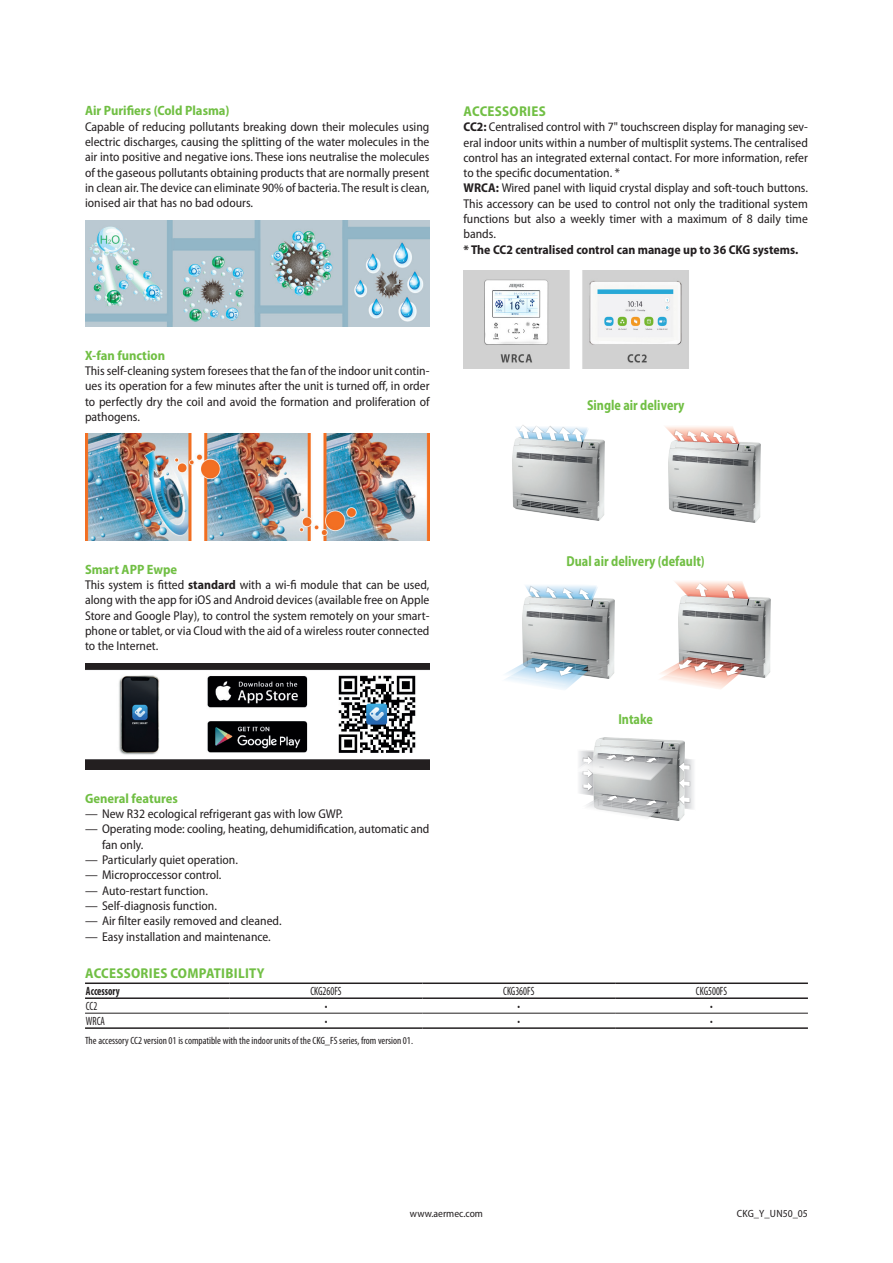
<style>
.page{position:relative;width:893px;height:1263px;background:#fff}
.page>*{position:absolute;margin:0;border:0;box-sizing:border-box;transform-origin:0 0}
.t1{font:700 semi-condensed 14.4px "Myriad Pro";color:#71bf44;scale:.9 1}
.t2{font:700 semi-condensed 14.25px "Myriad Pro";letter-spacing:.02em;color:#71bf44}
.t3{font:700 semi-condensed 13.5px "Myriad Pro";color:#71bf44}
.normale_en{font:semi-condensed 12.75px/15.3px "Myriad Pro";color:#231f20;text-align:justify}
.normaleInline_en{font:semi-condensed 12.75px/15.3px "Myriad Pro";color:#231f20;text-align:justify}
.normale_en-2{font:700 semi-condensed 12.75px "Myriad Pro";color:#231f20}
.testoTabella_C{font:condensed 12px "Myriad Pro";color:#231f20;scale:.85 1}
.testataTabella_L{font:700 condensed 12px "Myriad Pro";color:#231f20;scale:.85 1}
.testoTabella_L{font:condensed 12px "Myriad Pro";color:#231f20;scale:.85 1}
.tableNote_en{font:condensed 10.5px "Myriad Pro";color:#231f20}
.t4{font:semi-condensed 10.5px "Myriad Pro";color:#231f20}
.s1{font-weight:700}
</style>
<div class="page">
<img style="left:85px;top:220px;width:344px;height:106px">
<img style="left:85px;top:434px;width:344px;height:106px">
<img style="left:85px;top:663px;width:344px;height:106px">
<img style="left:463px;top:271px;width:226px;height:97px">
<img style="left:522px;top:598px;width:92px;height:81px">
<svg style="left:505px;top:658px;width:83px;height:32px"></svg>
<svg style="left:522px;top:585px;width:76px;height:16px"></svg>
<img style="left:678px;top:597px;width:92px;height:81px">
<svg style="left:674px;top:581px;width:75px;height:18px"></svg>
<svg style="left:660px;top:657px;width:84px;height:32px"></svg>
<img style="left:513px;top:439px;width:91px;height:81px">
<img style="left:545px;top:442px;width:40px;height:1px">
<svg style="left:513px;top:425px;width:76px;height:17px"></svg>
<img style="left:669px;top:442px;width:91px;height:81px">
<svg style="left:665px;top:426px;width:74px;height:18px"></svg>
<img style="left:594px;top:737px;width:91px;height:12px">
<svg style="left:579px;top:749px;width:115px;height:72px"></svg>
<hr style="left:85px;top:982px;width:145px;height:2px;background:#231f20">
<hr style="left:230px;top:982px;width:192px;height:2px;background:#231f20">
<hr style="left:422px;top:982px;width:193px;height:2px;background:#231f20">
<hr style="left:615px;top:982px;width:193px;height:2px;background:#231f20">
<hr style="left:85px;top:997px;width:145px;height:2px;background:#231f20">
<hr style="left:230px;top:997px;width:192px;height:2px;background:#231f20">
<hr style="left:422px;top:997px;width:193px;height:2px;background:#231f20">
<hr style="left:615px;top:997px;width:193px;height:2px;background:#231f20">
<hr style="left:85px;top:1027px;width:145px;height:2px;background:#231f20">
<hr style="left:230px;top:1027px;width:192px;height:2px;background:#231f20">
<hr style="left:422px;top:1027px;width:193px;height:2px;background:#231f20">
<hr style="left:615px;top:1027px;width:193px;height:2px;background:#231f20">
<hr style="left:85px;top:1013px;width:145px;height:1px;background:#231f20">
<hr style="left:230px;top:1013px;width:192px;height:1px;background:#231f20">
<hr style="left:422px;top:1013px;width:193px;height:1px;background:#231f20">
<hr style="left:615px;top:1013px;width:193px;height:1px;background:#231f20">
<p class="t3" style="left:85px;top:102px;width:146px">Air Purifiers (Cold Plasma)</p>
<p class="normale_en" style="left:85px;top:119px;width:346px">Capable of reducing pollutants breaking down their molecules using electric discharges, causing the splitting of the water molecules in the air into positive and negative ions. These ions neutralise the molecules of the gaseous pollutants obtaining products that are normally present in clean air. The device can eliminate 90% of bacteria. The result is clean, ionised air that has no bad odours.</p>
<p class="t2" style="left:464px;top:102px;width:84px">ACCESSORIES</p>
<p class="normaleInline_en" style="left:463px;top:119px;width:346px"><span class="s1">CC2:</span> Centralised control with 7" touchscreen display for managing sev&shy;eral indoor units within a number of multisplit systems. The centralised control has an integrated external contact. For more information, refer to the specific documentation. *</p>
<p class="normaleInline_en" style="left:463px;top:180px;width:346px"><span class="s1">WRCA:</span> Wired panel with liquid crystal display and soft-touch buttons.<br>This accessory can be used to control not only the traditional system functions but also a weekly timer with a maximum of 8 daily time bands.</p>
<p class="normale_en-2" style="left:463px;top:241px;width:336px">* The CC2 centralised control can manage up to 36 CKG systems.</p>
<p class="t3" style="left:85px;top:347px;width:82px">X-fan function</p>
<p class="normale_en" style="left:85px;top:363px;width:346px">This self-cleaning system foresees that the fan of the indoor unit contin&shy;ues its operation for a few minutes after the unit is turned off, in order to perfectly dry the coil and avoid the formation and proliferation of pathogens.</p>
<p class="t1" style="left:587px;top:396px;width:110px">Single air delivery</p>
<p class="t3" style="left:85px;top:560px;width:94px">Smart APP Ewpe</p>
<p class="normale_en" style="left:85px;top:577px;width:346px">This system is fitted <span class="s1">standard</span> with a wi-fi module that can be used, along with the app for iOS and Android devices (available free on Apple Store and Google Play), to control the system remotely on your smart&shy;phone or tablet, or via Cloud with the aid of a wireless router connected to the Internet.</p>
<p class="t3" style="left:85px;top:789px;width:94px">General features</p>
<p class="normale_en" style="left:85px;top:806px;width:259px">— New R32 ecological refrigerant gas with low GWP.</p>
<p class="normale_en" style="left:102px;top:821px;width:329px;text-indent:-17px">— Operating mode: cooling, heating, dehumidification, automatic and fan only.</p>
<p class="normale_en" style="left:85px;top:852px;width:154px">— Particularly quiet operation.</p>
<p class="normale_en" style="left:85px;top:867px;width:138px">— Microproccessor control.</p>
<p class="normale_en" style="left:85px;top:882px;width:125px">— Auto-restart function.</p>
<p class="normale_en" style="left:85px;top:898px;width:133px">— Self-diagnosis function.</p>
<p class="normale_en" style="left:85px;top:913px;width:198px">— Air filter easily removed and cleaned.</p>
<p class="normale_en" style="left:85px;top:928px;width:187px">— Easy installation and maintenance.</p>
<p class="t1" style="left:567px;top:552px;width:155px">Dual air delivery (default)</p>
<p class="t1" style="left:618px;top:710px;width:40px">Intake</p>
<p class="t2" style="left:85px;top:964px;width:181px">ACCESSORIES COMPATIBILITY</p>
<p class="testataTabella_L" style="left:86px;top:984px;width:41px">Accessory</p>
<p class="testoTabella_C" style="left:310px;top:984px;width:38px">CKG260FS</p>
<p class="testoTabella_C" style="left:503px;top:984px;width:38px">CKG360FS</p>
<p class="testoTabella_C" style="left:696px;top:984px;width:38px">CKG500FS</p>
<p class="testoTabella_L" style="left:86px;top:999px;width:15px">CC2</p>
<p class="testoTabella_C" style="left:325px;top:999px;width:5px">•</p>
<p class="testoTabella_C" style="left:517px;top:999px;width:5px">•</p>
<p class="testoTabella_C" style="left:710px;top:999px;width:5px">•</p>
<p class="testoTabella_L" style="left:86px;top:1014px;width:24px">WRCA</p>
<p class="testoTabella_C" style="left:325px;top:1014px;width:5px">•</p>
<p class="testoTabella_C" style="left:517px;top:1014px;width:5px">•</p>
<p class="testoTabella_C" style="left:710px;top:1014px;width:5px">•</p>
<p class="tableNote_en" style="left:85px;top:1034px;width:329px">The accessory CC2 version 01 is compatible with the indoor units of the CKG_FS series, from version 01.</p>
<p class="t4" style="left:410px;top:1207px;width:75px">www.aermec.com</p>
<p class="t4" style="left:737px;top:1207px;width:73px">CKG_Y_UN50_05</p>
</div>
